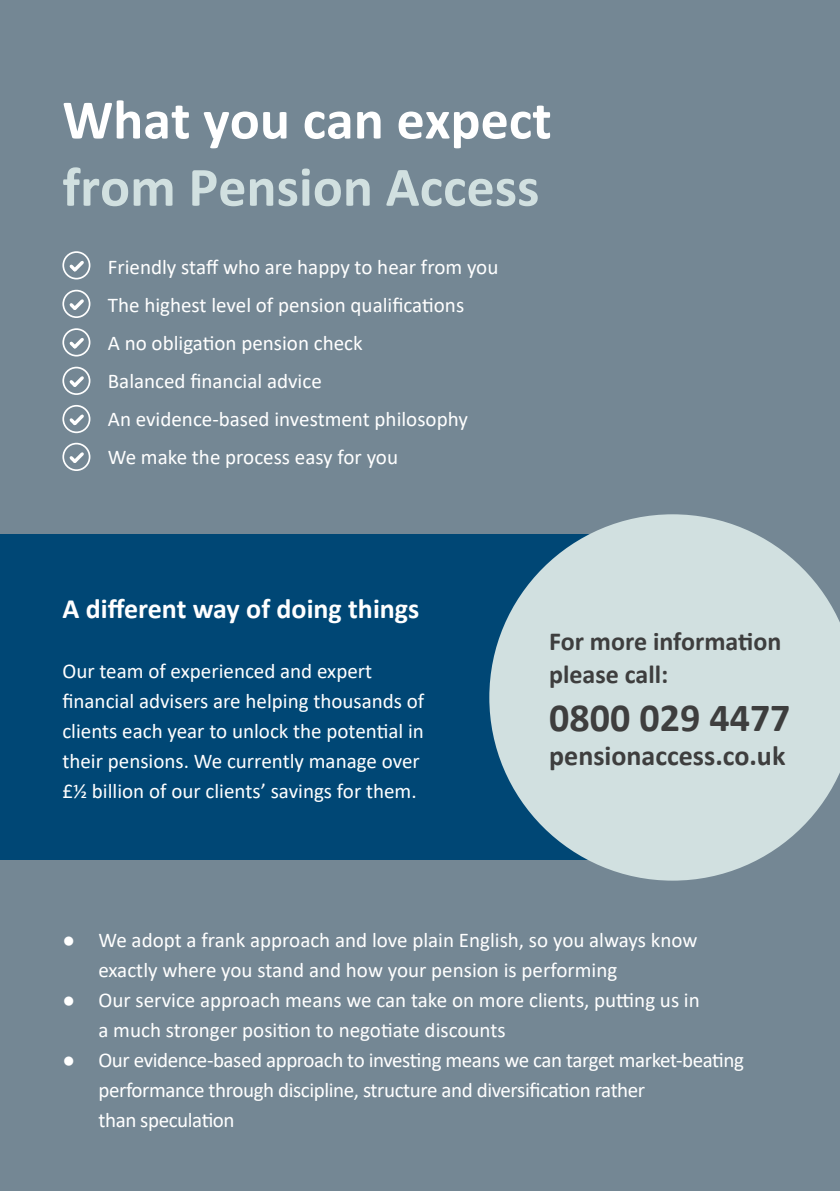
<style>
.page{position:relative;width:840px;height:1191px;background:#fff}
.page>*{position:absolute;margin:0;border:0;box-sizing:border-box;transform-origin:0 0}
.t1{font:700 56px "Calibri";color:#d1e0e0}
.t2{font:700 56px "Calibri";color:#fff}
.t3{font:700 40px "Calibri";color:#3e3e3e}
.t4{font:700 28px "Calibri";color:#fff}
.t5{font:700 28px "Calibri";color:#3e3e3e}
.t6{font:700 26px/33.6px "Calibri";color:#3e3e3e}
.t7{font:21px/30px "Calibri";color:#fff}
.t8{font:21px/30px "Calibri";letter-spacing:-.02em;color:#fff}
</style>
<div class="page">
<div style="left:0;top:0;width:839px;height:1191px;background:#748794"></div>
<div style="left:0;top:535px;width:665px;height:325px;background:#004775"></div>
<svg style="left:489px;top:514px;width:350px;height:366px;fill:#d1e0e0"></svg>
<svg style="left:66px;top:258px;width:21px;height:16px"></svg>
<div style="left:62px;top:251px;width:28px;height:28px;border:2px solid #fff;border-radius:50%"></div>
<svg style="left:66px;top:296px;width:21px;height:17px"></svg>
<div style="left:62px;top:290px;width:28px;height:28px;border:2px solid #fff;border-radius:50%"></div>
<svg style="left:66px;top:335px;width:21px;height:17px"></svg>
<div style="left:62px;top:328px;width:28px;height:28px;border:2px solid #fff;border-radius:50%"></div>
<svg style="left:66px;top:373px;width:21px;height:17px"></svg>
<div style="left:62px;top:367px;width:28px;height:28px;border:2px solid #fff;border-radius:50%"></div>
<svg style="left:66px;top:411px;width:21px;height:17px"></svg>
<div style="left:62px;top:405px;width:28px;height:28px;border:2px solid #fff;border-radius:50%"></div>
<svg style="left:66px;top:449px;width:21px;height:17px"></svg>
<div style="left:62px;top:443px;width:28px;height:28px;border:2px solid #fff;border-radius:50%"></div>
<h1 class="t2" style="left:62px;top:80px;width:490px">What you can expect</h1>
<h1 class="t1" style="left:62px;top:147px;width:478px">from Pension Access</h1>
<p class="t7" style="left:108px;top:247px;width:392px;line-height:38px">Friendly staff who are happy to hear from you The highest level of pension qualifications<br>A no obligation pension check<br>Balanced financial advice<br>An evidence-based investment philosophy We make the process easy for you</p>
<h3 class="t4" style="left:62px;top:589px;width:358px">A different way of doing things</h3>
<p class="t7" style="left:62px;top:655px;width:363px">Our team of experienced and expert financial advisers are helping thousands of clients each year to unlock the potential in their pensions. We currently manage over £½ billion of our clients’ savings for them.</p>
<p class="t6" style="left:549px;top:624px;width:233px">For more information please call:</p>
<h2 class="t3" style="left:549px;top:689px;width:243px">0800 029 4477</h2>
<h3 class="t5" style="left:549px;top:735px;width:238px">pensionaccess.co.uk</h3>
<p class="t7" style="left:98px;top:924px;width:600px;text-indent:-36px">● We adopt a frank approach and love plain English, so you always know exactly where you stand and how your pension is performing</p>
<p class="t7" style="left:98px;top:984px;width:602px;text-indent:-36px">● Our service approach means we can take on more clients, putting us in a much stronger position to negotiate discounts</p>
<p class="t8" style="left:98px;top:1044px;width:646px;text-indent:-36px">● Our evidence-based approach to investing means we can target market-beating performance through discipline, structure and diversification rather<br>than speculation</p>
</div>
